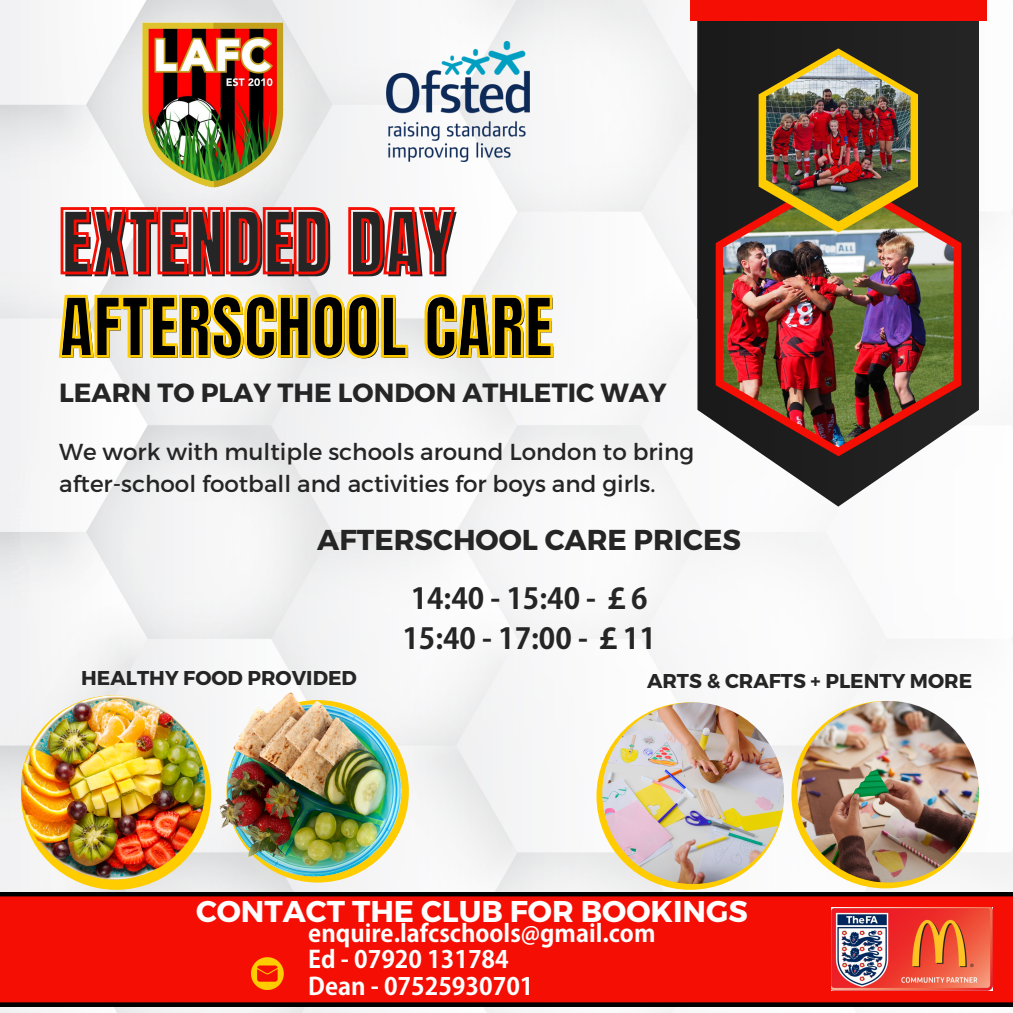
<style>
.page{position:relative;width:1013px;height:1013px;background:#fff}
.page>*{position:absolute;margin:0;border:0;box-sizing:border-box;transform-origin:0 0}
.t1{font:75px "Anton";color:#252525}
.t2{font:70px "Anton";color:#000}
.t3{font:700 30px "Montserrat";color:#fff}
.t4{font:700 28.75px/58.9px "Montserrat";color:#252525;text-align:center}
.t5{font:700 28.75px "Adobe Gothic Std";color:#252525}
.t6{font:700 26.25px "Montserrat";color:#252525}
.t7{font:700 23.75px/26px "Adobe Gothic Std";color:#fff}
.t8{font:23.12px/31.9px "Montserrat";color:#252525}
.t9{font:700 20px "Montserrat";color:#252525}
.s1{font-family:"Adobe Gothic Std"}
</style>
<div class="page">
<img style="left:0;top:0;width:1012px;height:1012px">
<svg style="left:697px;top:415px;width:281px;height:91px"></svg>
<div style="left:697px;top:20px;width:281px;height:395px;background:#211f1f"></div>
<svg style="left:715px;top:172px;width:246px;height:284px"></svg>
<img style="left:723px;top:181px;width:230px;height:266px">
<svg style="left:758px;top:48px;width:160px;height:185px;background:#8a7728"></svg>
<svg style="left:0;top:892px;width:1012px;height:114px;background:#e00d02"></svg>
<div style="left:690px;top:0;width:296px;height:20px;background:#f40e03"></div>
<svg style="left:251px;top:957px;width:33px;height:33px"></svg>
<img style="left:134px;top:15px;width:157px;height:179px">
<img style="left:387px;top:41px;width:142px;height:120px">
<img style="left:831px;top:907px;width:161px;height:83px">
<img style="left:766px;top:55px;width:144px;height:166px">
<div style="left:21px;top:699px;width:190px;height:190px;background:#fc0;border-radius:50%"></div>
<img style="left:21px;top:695px;width:184px;height:184px;border-radius:50%">
<img style="left:196px;top:677px;width:213px;height:212px;border-radius:50%">
<svg style="left:596px;top:702px;width:188px;height:187px;background:#fdce11"></svg>
<img style="left:602px;top:702px;width:182px;height:182px;border-radius:50%">
<svg style="left:791px;top:701px;width:187px;height:187px;background:#f4c613"></svg>
<img style="left:797px;top:701px;width:181px;height:181px;border-radius:50%">
<svg style="left:59px;top:206px;width:398px;height:70px"></svg>
<svg style="left:57px;top:293px;width:497px;height:66px"></svg>
<p class="t1" style="left:62px;top:191px;width:396px">EXTENDED DAY</p>
<p class="t2" style="left:61px;top:278px;width:495px">AFTERSCHOOL CARE</p>
<p class="t6" style="left:59px;top:376px;width:609px">LEARN TO PLAY THE LONDON ATHLETIC WAY</p>
<p class="t8" style="left:59px;top:435px;width:636px">We work with multiple schools around London to bring after-school football and activities for boys and girls.</p>
<p class="t4" style="left:317px;top:509px;width:425px">AFTERSCHOOL CARE PRICES<br><span class="s1">14:40 - 15:40 - ￡6</span></p>
<p class="t5" style="left:402px;top:620px;width:255px">15:40 - 17:00 - ￡11</p>
<p class="t9" style="left:81px;top:665px;width:277px">HEALTHY FOOD PROVIDED</p>
<p class="t9" style="left:647px;top:667px;width:327px">ARTS &amp; CRAFTS + PLENTY MORE</p>
<p class="t3" style="left:196px;top:891px;width:553px">CONTACT THE CLUB FOR BOOKINGS</p>
<p class="t7" style="left:308px;top:921px;width:348px">enquire.lafcschools@gmail.com<br>Ed - 07920 131784<br>Dean - 07525930701</p>
</div>
